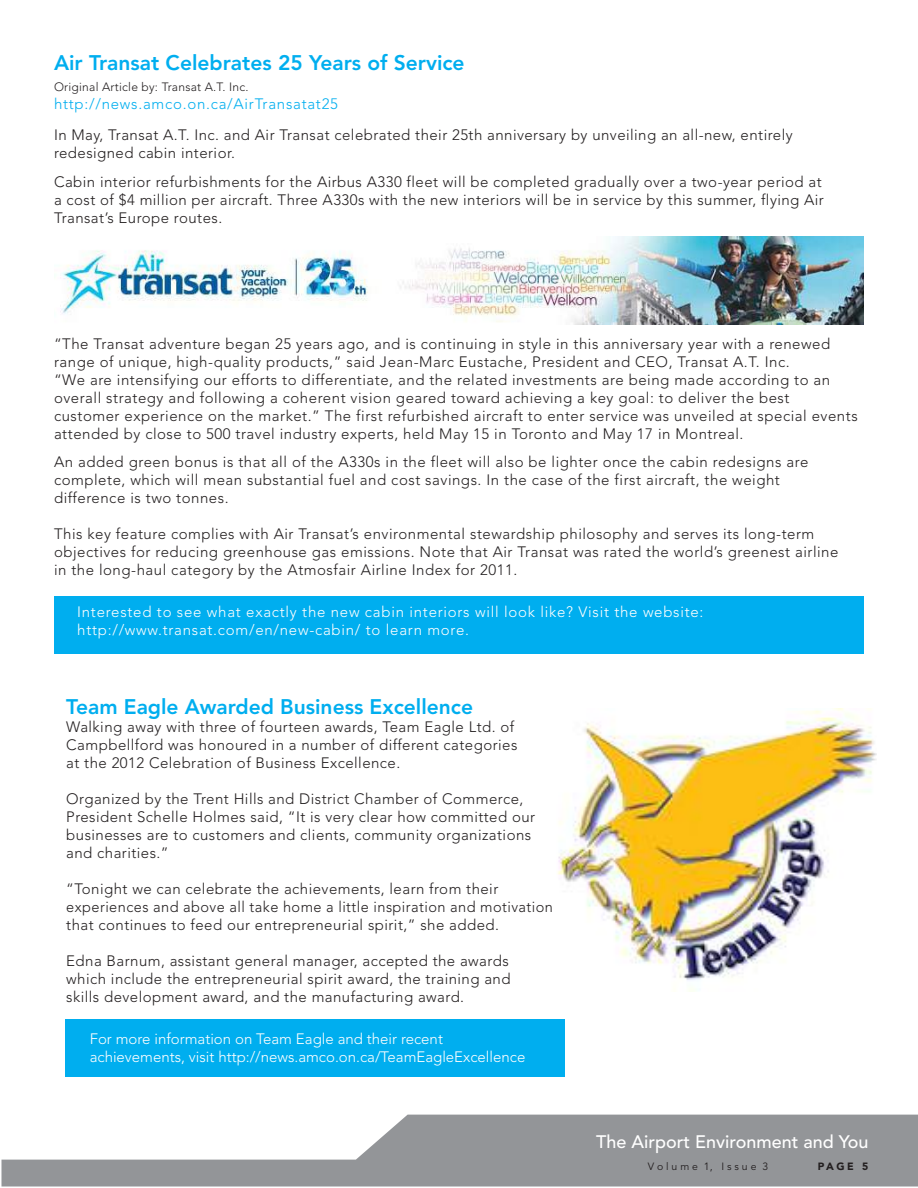
<style>
.page{position:relative;width:918px;height:1188px;background:#fff}
.page>*{position:absolute;margin:0;border:0;box-sizing:border-box;transform-origin:0 0}
.t1{font:800 21px "Avenir LT Std";color:#00aeef}
.t2{font:500 18px "Avenir LT Std";color:#fff}
.t3{font:300 15px/18px "Avenir LT Std";letter-spacing:.03em;color:#231f20}
.t4{font:300 15px/18px "Avenir LT Std";letter-spacing:.05em;color:#fff}
.t5{font:300 15px/18px "Avenir LT Std";color:#fff}
.t6{font:300 15px "Avenir LT Std";letter-spacing:.05em;color:#00aeef}
.t7{font:300 12px "Avenir LT Std";letter-spacing:.02em;color:#231f20}
.t8{font:10.5px "Avenir LT Std";color:#231f20}
.t9{font:900 10.5px "Avenir LT Std";color:#231f20}
</style>
<div class="page">
<div style="left:65px;top:1019px;width:499px;height:58px;background:#00aeef"></div>
<img style="left:557px;top:709px;width:319px;height:283px">
<div style="left:54px;top:596px;width:810px;height:57px;background:#00aeef"></div>
<svg style="left:2px;top:1115px;width:916px;height:72px;fill:#939598"></svg>
<img style="left:60px;top:236px;width:804px;height:88px">
<h1 class="t1" style="left:54px;top:50px;width:412px">Air Transat Celebrates 25 Years of Service</h1>
<p class="t7" style="left:54px;top:80px;width:196px">Original Article by: Transat A.T. Inc.</p>
<p class="t6" style="left:54px;top:95px;width:286px">http://news.amco.on.ca/AirTransatat25</p>
<p class="t3" style="left:54px;top:126px;width:740px">In May, Transat A.T. Inc. and Air Transat celebrated their 25th anniversary by unveiling an all‐new, entirely redesigned cabin interior.</p>
<p class="t3" style="left:54px;top:173px;width:771px">Cabin interior refurbishments for the Airbus A330 fleet will be completed gradually over a two‐year period at a cost of $4 million per aircraft. Three A330s with the new interiors will be in service by this summer, flying Air<br>Transat’s Europe routes.</p>
<p class="t3" style="left:54px;top:335px;width:805px">“The Transat adventure began 25 years ago, and is continuing in style in this anniversary year with a renewed range of unique, high‐quality products,” said Jean‐Marc Eustache, President and CEO, Transat A.T. Inc.<br>“We are intensifying our efforts to differentiate, and the related investments are being made according to an overall strategy and following a coherent vision geared toward achieving a key goal: to deliver the best customer experience on the market.” The first refurbished aircraft to enter service was unveiled at special events attended by close to 500 travel industry experts, held May 15 in Toronto and May 17 in Montreal.</p>
<p class="t3" style="left:54px;top:453px;width:756px">An added green bonus is that all of the A330s in the fleet will also be lighter once the cabin redesigns are complete, which will mean substantial fuel and cost savings. In the case of the first aircraft, the weight difference is two tonnes.</p>
<p class="t3" style="left:54px;top:525px;width:786px">This key feature complies with Air Transat’s environmental stewardship philosophy and serves its long‐term objectives for reducing greenhouse gas emissions. Note that Air Transat was rated the world’s greenest airline in the long‐haul category by the Atmosfair Airline Index for 2011.</p>
<p class="t4" style="left:77px;top:603px;width:628px">Interested to see what exactly the new cabin interiors will look like? Visit the website: http://www.transat.com/en/new‐cabin/ to learn more.</p>
<h1 class="t1" style="left:66px;top:694px;width:408px">Team Eagle Awarded Business Excellence</h1>
<p class="t3" style="left:66px;top:718px;width:453px">Walking away with three of fourteen awards, Team Eagle Ltd. of<br>Campbellford was honoured in a number of different categories at the 2012 Celebration of Business Excellence.</p>
<p class="t3" style="left:66px;top:790px;width:470px">Organized by the Trent Hills and District Chamber of Commerce, President Schelle Holmes said, “It is very clear how committed our businesses are to customers and clients, community organizations and charities.”</p>
<p class="t3" style="left:66px;top:880px;width:488px">“Tonight we can celebrate the achievements, learn from their experiences and above all take home a little inspiration and motivation that continues to feed our entrepreneurial spirit,” she added.</p>
<p class="t3" style="left:66px;top:952px;width:446px">Edna Barnum, assistant general manager, accepted the awards which include the entrepreneurial spirit award, the training and skills development award, and the manufacturing award.</p>
<p class="t5" style="left:90px;top:1030px;width:437px">For more information on Team Eagle and their recent achievements, visit http://news.amco.on.ca/TeamEagleExcellence</p>
<p class="t2" style="left:596px;top:1131px;width:274px">The Airport Environment and You</p>
<p class="t8" style="left:648px;top:1160px;width:122px">V o l u m e 1, I s s u e 3</p>
<p class="t9" style="left:818px;top:1160px;width:52px">PAGE 5</p>
</div>
